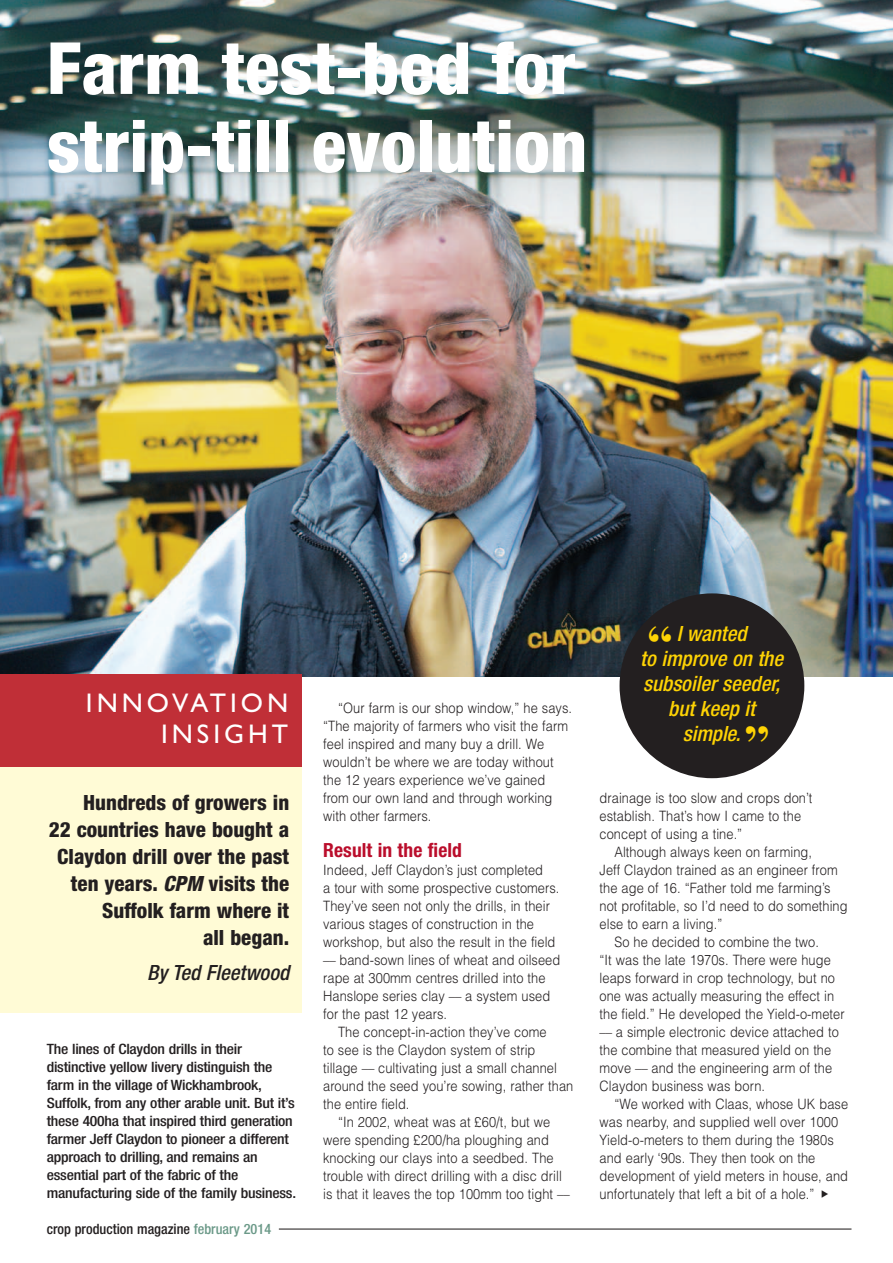
<style>
.page{position:relative;width:893px;height:1263px;background:#fff}
.page>*{position:absolute;margin:0;border:0;box-sizing:border-box;transform-origin:0 0}
.t1{font:800 condensed 72px/78px "Helvetica Neue";color:#fff}
.t2{font:700 48px "Bodoni BT";color:#fed304}
.t3{font:27px/31.5px "Gill Sans";letter-spacing:.15em;color:#fff;text-align:right}
.t4{font:800 condensed 21px/27px "Helvetica Neue";color:#231f20;text-align:right}
.t5{font:italic 500 condensed 21px/25.2px "Helvetica Neue";color:#fed304;text-align:center}
.t6{font:italic 500 condensed 21px "Helvetica Neue";color:#231f20}
.t7{font:700 condensed 19.5px "Helvetica Neue";letter-spacing:.005em;color:#ba0d2b}
.t8{font:300 14.25px/18px "Helvetica";letter-spacing:.005em;color:#231f20;scale:.9 1}
.t9{font:500 condensed 14.25px/18px "Helvetica Neue";letter-spacing:-.015em;color:#231f20;scale:1.1 1}
.t10{font:500 condensed 14.25px "Helvetica Neue";letter-spacing:-.015em;color:#231f20}
.s1{font-style:italic}
.s2{color:#6b9988}
</style>
<div class="page">
<img style="left:0;top:0;width:893px;height:676px">
<div style="left:0;top:766px;width:302px;height:247px;background:#fffbd6"></div>
<div style="left:0;top:675px;width:302px;height:92px;background:#c02f37"></div>
<div style="left:620px;top:593px;width:184px;height:185px;background:#231f20;border-radius:50%"></div>
<hr style="left:279px;top:1228px;width:572px;height:1px;background:#231f20">
<h1 class="t1" style="left:47px;top:36px;width:542px">Farm test-bed for strip-till evolution</h1>
<h3 class="t3" style="left:86px;top:687px;width:204px">INNOVATION<br>INSIGHT</h3>
<h3 class="t4" style="left:49px;top:791px;width:242px">Hundreds of growers in<br>22 countries have bought a<br>Claydon drill over the past ten years. <span class="s1">CPM</span> visits the<br>Suffolk farm where it<br>all began.</h3>
<h3 class="t6" style="left:147px;top:965px;width:144px">By Ted Fleetwood</h3>
<p class="t9" style="left:47px;top:1041px;width:228px">The lines of Claydon drills in their distinctive yellow livery distinguish the farm in the village of Wickhambrook, Suffolk, from any other arable unit. But it’s these 400ha that inspired third generation farmer Jeff Claydon to pioneer a different approach to drilling, and remains an essential part of the fabric of the manufacturing side of the family business.</p>
<p class="t10" style="left:47px;top:1224px;width:226px">crop production magazine <span class="s2">february 2014</span></p>
<p class="t8" style="left:323px;top:699px;width:278px;text-indent:15px">“Our farm is our shop window,” he says. “The majority of farmers who visit the farm feel inspired and many buy a drill. We wouldn’t be where we are today without the 12 years experience we’ve gained from our own land and through working with other farmers.</p>
<h3 class="t7" style="left:323px;top:843px;width:140px">Result in the field</h3>
<p class="t8" style="left:323px;top:861px;width:265px">Indeed, Jeff Claydon’s just completed<br>a tour with some prospective customers.<br>They’ve seen not only the drills, in their various stages of construction in the workshop, but also the result in the field –– band-sown lines of wheat and oilseed rape at 300mm centres drilled into the Hanslope series clay –– a system used for the past 12 years.</p>
<p class="t8" style="left:338px;top:1023px;width:233px">The concept-in-action they’ve come</p>
<p class="t8" style="left:323px;top:1041px;width:237px">to see is the Claydon system of strip</p>
<p class="t8" style="left:323px;top:1059px;width:261px">tillage –– cultivating just a small channel</p>
<p class="t8" style="left:323px;top:1077px;width:280px">around the seed you’re sowing, rather than</p>
<p class="t8" style="left:323px;top:1095px;width:97px">the entire field.</p>
<p class="t8" style="left:338px;top:1113px;width:237px">“In 2002, wheat was at £60/t, but we</p>
<p class="t8" style="left:323px;top:1131px;width:252px">were spending £200/ha ploughing and</p>
<p class="t8" style="left:323px;top:1149px;width:258px">knocking our clays into a seedbed. The</p>
<p class="t8" style="left:323px;top:1167px;width:267px">trouble with direct drilling with a disc drill</p>
<p class="t8" style="left:323px;top:1185px;width:276px">is that it leaves the top 100mm too tight ––</p>
<h3 class="t5" style="left:640px;top:622px;width:144px">I wanted<br>to improve on the subsoiler seeder, but keep it simple.</h3>
<h2 class="t2" style="left:646px;top:626px;width:28px">“</h2>
<h2 class="t2" style="left:743px;top:727px;width:28px">”</h2>
<p class="t8" style="left:600px;top:789px;width:238px">drainage is too slow and crops don’t establish. That’s how I came to the concept of using a tine.”</p>
<p class="t8" style="left:614px;top:843px;width:221px">Although always keen on farming,</p>
<p class="t8" style="left:600px;top:861px;width:266px">Jeff Claydon trained as an engineer from</p>
<p class="t8" style="left:600px;top:879px;width:258px">the age of 16. “Father told me farming’s</p>
<p class="t8" style="left:600px;top:897px;width:277px">not profitable, so I’d need to do something</p>
<p class="t8" style="left:600px;top:915px;width:138px">else to earn a living.”</p>
<p class="t8" style="left:614px;top:933px;width:229px">So he decided to combine the two.</p>
<p class="t8" style="left:600px;top:951px;width:258px">“It was the late 1970s. There were huge</p>
<p class="t8" style="left:600px;top:969px;width:263px">leaps forward in crop technology, but no</p>
<p class="t8" style="left:600px;top:987px;width:262px">one was actually measuring the effect in</p>
<p class="t8" style="left:600px;top:1005px;width:274px">the field.” He developed the Yield-o-meter</p>
<p class="t8" style="left:600px;top:1023px;width:267px">–– a simple electronic device attached to</p>
<p class="t8" style="left:600px;top:1041px;width:259px">the combine that measured yield on the</p>
<p class="t8" style="left:600px;top:1059px;width:260px">move –– and the engineering arm of the</p>
<p class="t8" style="left:600px;top:1077px;width:185px">Claydon business was born.</p>
<p class="t8" style="left:614px;top:1095px;width:261px">“We worked with Claas, whose UK base</p>
<p class="t8" style="left:600px;top:1113px;width:267px">was nearby, and supplied well over 1000</p>
<p class="t8" style="left:600px;top:1131px;width:262px">Yield-o-meters to them during the 1980s</p>
<p class="t8" style="left:600px;top:1149px;width:241px">and early ‘90s. They then took on the</p>
<p class="t8" style="left:600px;top:1167px;width:278px">development of yield meters in house, and</p>
<p class="t8" style="left:600px;top:1185px;width:240px">unfortunately that left a bit of a hole.”</p>
</div>
